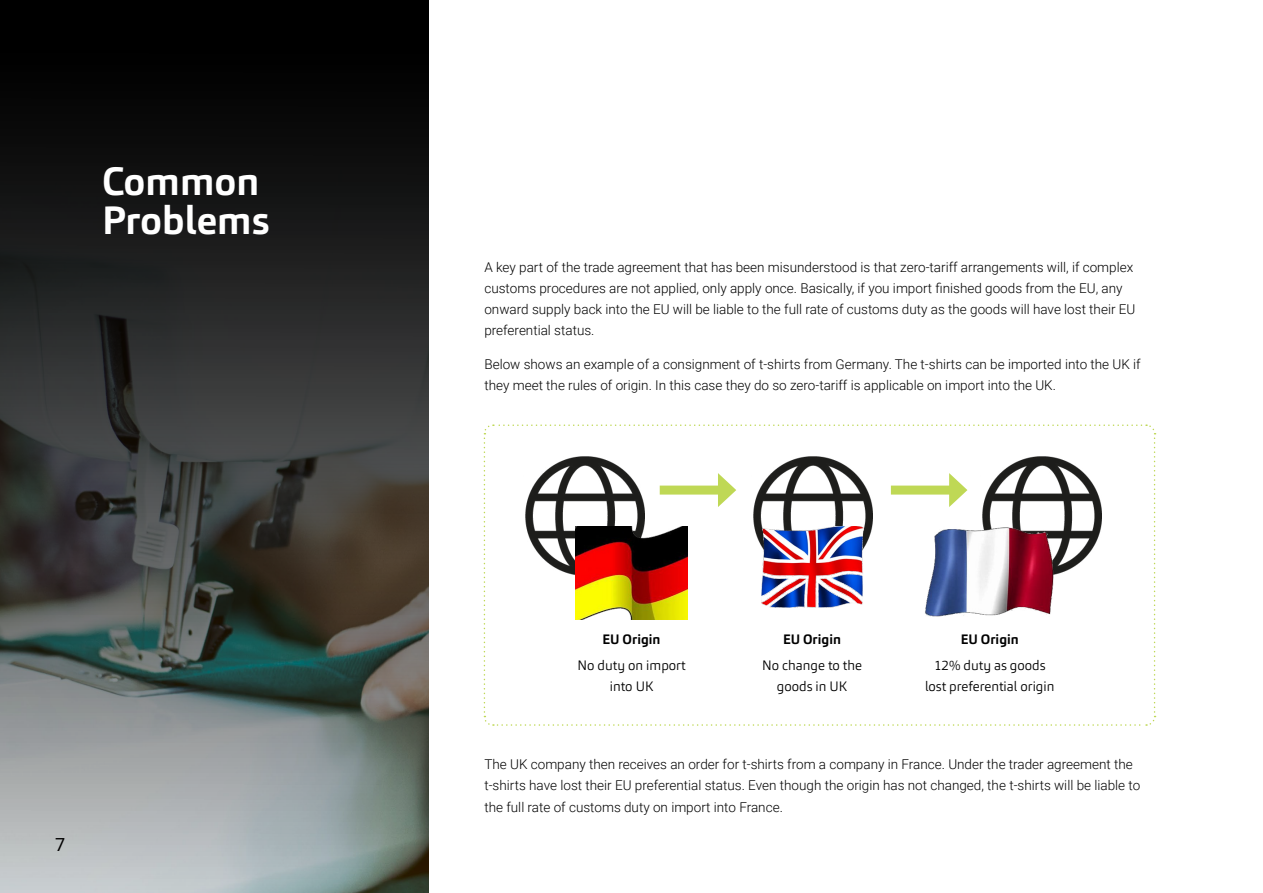
<style>
.page{position:relative;width:1263px;height:893px;background:#fff}
.page>*{position:absolute;margin:0;border:0;box-sizing:border-box;transform-origin:0 0}
.t1{font:700 39px/39px "Carnac";color:#fff}
.t2{font:18px "Roboto";color:#000}
.t3{font:300 13.5px/21px "Roboto";color:#000}
.t4{font:300 13.5px/21px "Carnac";color:#000;text-align:center}
.t5{font:700 13.5px "Carnac";color:#000}
</style>
<div class="page">
<img style="left:0;top:0;width:428px;height:893px">
<svg style="left:483px;top:424px;width:673px;height:302px"></svg>
<h1 class="t1" style="left:102px;top:162px;width:169px">Common<br>Problems</h1>
<h2 class="t2" style="left:55px;top:832px;width:12px">7</h2>
<p class="t3" style="left:484px;top:256px;width:652px">A key part of the trade agreement that has been misunderstood is that zero-tariff arrangements will, if complex customs procedures are not applied, only apply once. Basically, if you import finished goods from the EU, any onward supply back into the EU will be liable to the full rate of customs duty as the goods will have lost their EU preferential status.</p>
<p class="t3" style="left:484px;top:353px;width:658px">Below shows an example of a consignment of t-shirts from Germany. The t-shirts can be imported into the UK if they meet the rules of origin. In this case they do so zero-tariff is applicable on import into the UK.</p>
<p class="t5" style="left:603px;top:631px;width:59px">EU Origin</p>
<p class="t4" style="left:577px;top:654px;width:110px">No duty on import into UK</p>
<p class="t5" style="left:783px;top:631px;width:59px">EU Origin</p>
<p class="t4" style="left:762px;top:654px;width:102px">No change to the goods in UK</p>
<p class="t5" style="left:961px;top:631px;width:59px">EU Origin</p>
<p class="t4" style="left:925px;top:654px;width:131px">12% duty as goods lost preferential origin</p>
<p class="t3" style="left:484px;top:754px;width:657px">The UK company then receives an order for t-shirts from a company in France. Under the trader agreement the t-shirts have lost their EU preferential status. Even though the origin has not changed, the t-shirts will be liable to the full rate of customs duty on import into France.</p>
</div>
